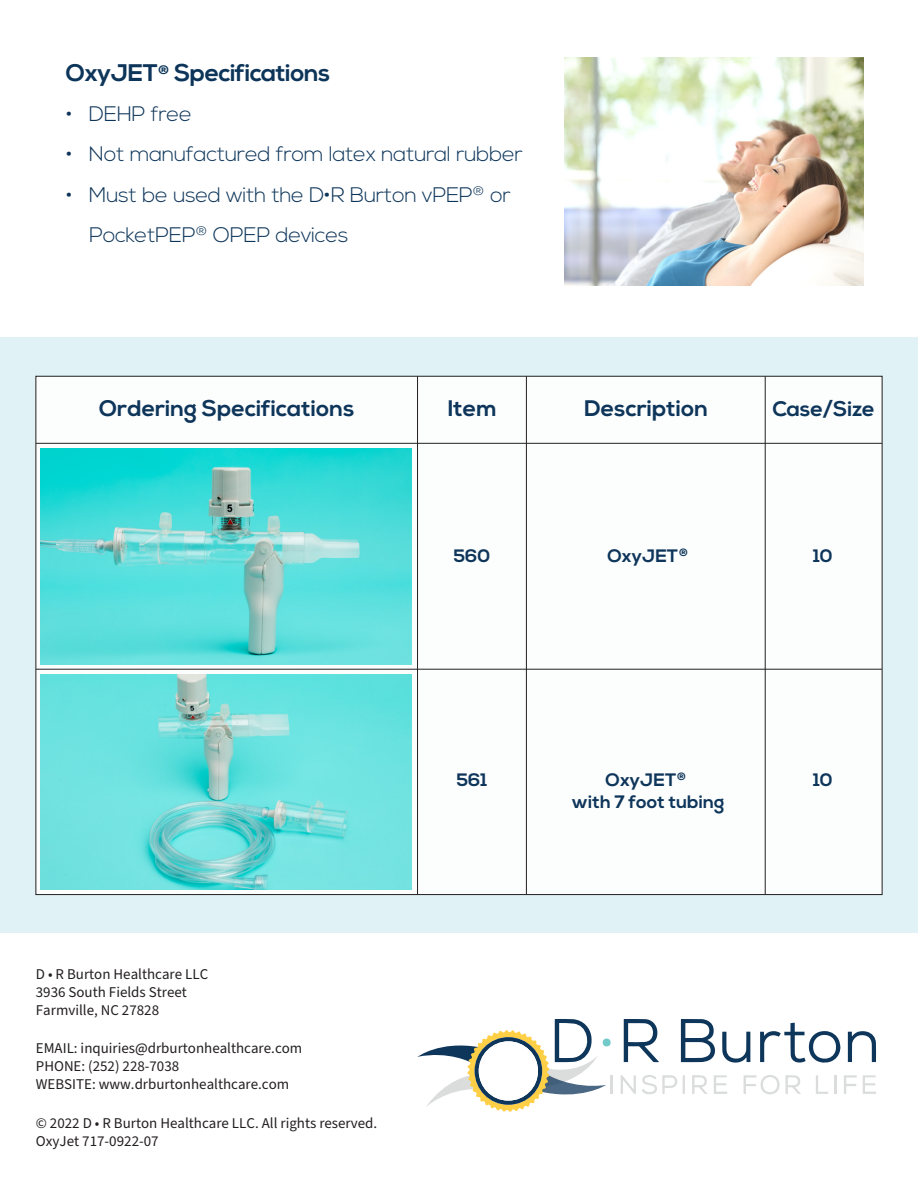
<style>
.page{position:relative;width:918px;height:1188px;background:#fff}
.page>*{position:absolute;margin:0;border:0;box-sizing:border-box;transform-origin:0 0}
.t1{font:700 24px "Nexa";letter-spacing:-.02em;color:#0d3559}
.t2{font:700 22.5px "Nexa";color:#0e355a}
.t3{font:300 21px/40.2px "Nexa";letter-spacing:-.02em;color:#0d3559}
.t4{font:700 21px "Nexa";color:#0e355a}
.t5{font:700 18px "Nexa";color:#0e355a}
.t6{font:15px/18px "Source Sans Pro";color:#231f20}
</style>
<div class="page">
<div style="left:0;top:338px;width:918px;height:595px;background:#e0f2f5"></div>
<div style="left:35px;top:376px;width:848px;height:519px;background:#fcfefe;border:1px solid #231f20"></div>
<hr style="left:36px;top:669px;width:846px;height:1px;background:#231f20">
<hr style="left:36px;top:443px;width:846px;height:1px;background:#231f20">
<hr style="left:417px;top:376px;width:1px;height:519px;background:#231f20">
<hr style="left:526px;top:376px;width:1px;height:519px;background:#231f20">
<hr style="left:765px;top:376px;width:1px;height:519px;background:#231f20">
<img style="left:41px;top:449px;width:371px;height:216px">
<img style="left:41px;top:674px;width:371px;height:216px">
<img style="left:564px;top:57px;width:300px;height:228px">
<svg style="left:624px;top:1019px;width:35px;height:43px"></svg>
<svg style="left:848px;top:1031px;width:28px;height:31px"></svg>
<svg style="left:681px;top:1019px;width:69px;height:44px"></svg>
<svg style="left:760px;top:1023px;width:80px;height:40px"></svg>
<svg style="left:692px;top:1075px;width:15px;height:19px"></svg>
<svg style="left:786px;top:1075px;width:15px;height:19px"></svg>
<svg style="left:714px;top:1075px;width:13px;height:19px"></svg>
<svg style="left:863px;top:1075px;width:13px;height:19px"></svg>
<svg style="left:844px;top:1075px;width:13px;height:19px"></svg>
<svg style="left:744px;top:1075px;width:36px;height:20px"></svg>
<svg style="left:816px;top:1075px;width:12px;height:19px"></svg>
<svg style="left:418px;top:1019px;width:195px;height:93px"></svg>
<svg style="left:621px;top:1075px;width:64px;height:20px"></svg>
<svg style="left:834px;top:1075px;width:2px;height:19px"></svg>
<div style="left:478px;top:1041px;width:60px;height:60px;background:#fff;border-radius:50%"></div>
<h1 class="t1" style="left:66px;top:59px;width:266px">OxyJET<sup>®</sup> Specifications</h1>
<h3 class="t3" style="left:66px;top:95px;width:128px">• DEHP free</h3>
<h3 class="t3" style="left:66px;top:135px;width:459px">• Not manufactured from latex natural rubber</h3>
<h3 class="t3" style="left:89px;top:175px;width:423px;text-indent:-23px">• Must be used with the D•R Burton vPEP<sup>®</sup> or<br>PocketPEP<sup>®</sup> OPEP devices</h3>
<h2 class="t2" style="left:99px;top:395px;width:257px">Ordering Specifications</h2>
<h2 class="t2" style="left:448px;top:395px;width:51px">Item</h2>
<h2 class="t2" style="left:584px;top:395px;width:125px">Description</h2>
<h3 class="t4" style="left:772px;top:397px;width:104px">Case/Size</h3>
<p class="t5" style="left:454px;top:546px;width:38px">560</p>
<p class="t5" style="left:813px;top:546px;width:21px">10</p>
<p class="t5" style="left:607px;top:546px;width:82px">OxyJET<sup>®</sup></p>
<p class="t6" style="left:36px;top:966px;width:174px">D • R Burton Healthcare LLC<br>3936 South Fields Street<br>Farmville, NC 27828</p>
<p class="t6" style="left:36px;top:1040px;width:268px">EMAIL: inquiries@drburtonhealthcare.com<br>PHONE: (252) 228-7038<br>WEBSITE: www.drburtonhealthcare.com</p>
<p class="t6" style="left:36px;top:1115px;width:343px">© 2022 D • R Burton Healthcare LLC. All rights reserved.<br>OxyJet 717-0922-07</p>
<p class="t5" style="left:457px;top:770px;width:32px">561</p>
<p class="t5" style="left:606px;top:770px;width:82px">OxyJET<sup>®</sup></p>
<p class="t5" style="left:813px;top:770px;width:21px">10</p>
<p class="t5" style="left:571px;top:791px;width:154px">with 7 foot tubing</p>
</div>
